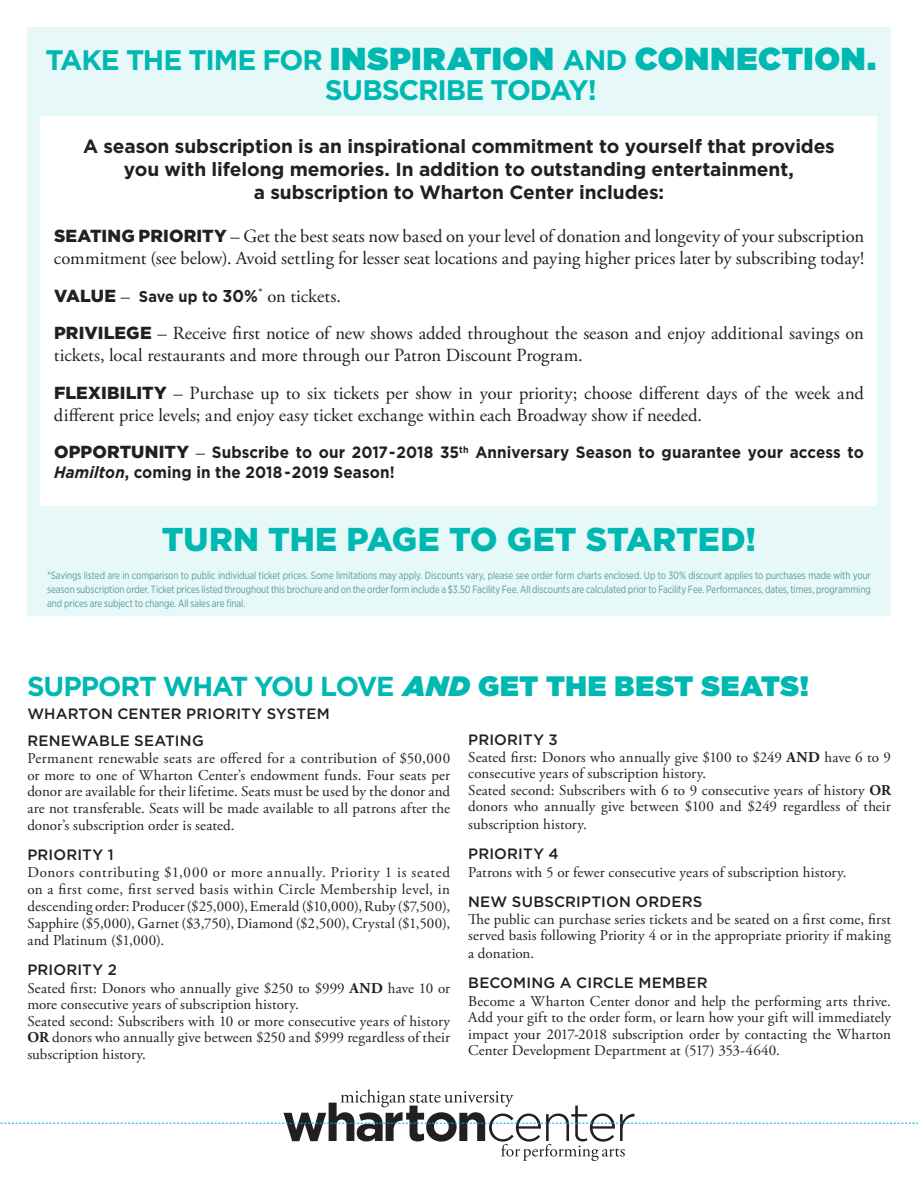
<style>
.page{position:relative;width:918px;height:1188px;background:#fff}
.page>*{position:absolute;margin:0;border:0;box-sizing:border-box;transform-origin:0 0}
.t1{font:900 33px "Gotham";color:#00b8b2}
.t2{font:900 31.65px "Gotham";letter-spacing:.025em;color:#00b8b2}
.t3{font:700 28.2px "Gotham";letter-spacing:-.04em;color:#00b8b2}
.t4{font:700 27.45px "Gotham";letter-spacing:-.04em;color:#00b8b2}
.t5{font:700 19.2px/23px "Gotham";letter-spacing:-.005em;color:#231f20;text-align:center}
.t6{font:18.6px/37.5px "Adobe Garamond Pro";color:#231f20}
.t7{font:700 16.35px/19.8px "Gotham";letter-spacing:.005em;color:#231f20;scale:.93 1}
.t8{font:15px/16.5px "Adobe Garamond Pro";letter-spacing:.005em;color:#231f20;text-align:justify}
.t9{font:500 15px/27px "Gotham";letter-spacing:.015em;color:#231f20}
.t10{font:10.5px/13.5px "Gotham Narrow";letter-spacing:-.01em;color:#539294;text-align:justify;scale:.9 1}
.s1{font-weight:700;font-size:28.2px}
.s2{font-family:"Gotham";font-weight:900;font-size:17.4px}
.s3{font-family:"Gotham";font-weight:700;font-size:15.6px}
.s4{font-family:"Gotham";font-weight:700;font-size:17.1px}
.s5{font-weight:900;font-size:17.4px}
.s6{font-family:"Adobe Garamond Pro";font-weight:400;font-size:18.6px}
.s7{font-style:italic}
.s8{font-weight:900;font-style:italic;font-size:28.05px}
.s9{font-weight:900;font-size:28.05px}
.s10{font-weight:700}
</style>
<div class="page">
<div style="left:27px;top:27px;width:864px;height:589px;background:#e6f8f7"></div>
<div style="left:40px;top:116px;width:838px;height:389px;background:#fff"></div>
<svg style="left:0;top:1089px;width:918px;height:72px"></svg>
<h2 class="t2" style="left:46px;top:36px;width:832px"><span class="s1">TAKE THE TIME FOR</span> INSPIRATION <span class="s1">AND</span> CONNECTION.</h2>
<h3 class="t3" style="left:325px;top:71px;width:273px">SUBSCRIBE TODAY!</h3>
<p class="t5" style="left:83px;top:135px;width:753px">A season subscription is an inspirational commitment to yourself that provides you with lifelong memories. In addition to outstanding entertainment,<br>a subscription to Wharton Center includes:</p>
<p class="t6" style="left:54px;top:225px;width:812px;line-height:22.2px"><span class="s2">SEATING PRIORITY</span> – Get the best seats now based on your level of donation and longevity of your subscription commitment (see below). Avoid settling for lesser seat locations and paying higher prices later by subscribing today!</p>
<p class="t6" style="left:54px;top:278px;width:812px"><span class="s2">VALUE</span> – <span class="s3">Save up to</span> <span class="s4">30%</span><sup>*</sup> on tickets.<br><span class="s2">PRIVILEGE</span> – Receive first notice of new shows added throughout the season and enjoy additional savings on</p>
<p class="t6" style="left:54px;top:337px;width:812px">tickets, local restaurants and more through our Patron Discount Program.<br><span class="s2">FLEXIBILITY</span> – Purchase up to six tickets per show in your priority; choose different days of the week and</p>
<p class="t6" style="left:54px;top:397px;width:650px">different price levels; and enjoy easy ticket exchange within each Broadway show if needed.</p>
<p class="t7" style="left:54px;top:443px;width:872px"><span class="s5">OPPORTUNITY</span> <span class="s6">–</span> Subscribe to our 2017-2018 35<sup>th</sup> Anniversary Season to guarantee your access to<br><span class="s7">Hamilton</span>, coming in the 2018-2019 Season!</p>
<h1 class="t1" style="left:162px;top:516px;width:596px">TURN THE PAGE TO GET STARTED!</h1>
<p class="t10" style="left:47px;top:569px;width:917px">*Savings listed are in comparison to public individual ticket prices. Some limitations may apply. Discounts vary, please see order form charts enclosed. Up to 30% discount applies to purchases made with your season subscription order. Ticket prices listed throughout this brochure and on the order form include a $3.50 Facility Fee. All discounts are calculated prior to Facility Fee. Performances, dates, times, programming and prices are subject to change. All sales are final.</p>
<h3 class="t4" style="left:27px;top:669px;width:783px">SUPPORT WHAT YOU LOVE <span class="s8">AND</span> <span class="s9">GET THE BEST SEATS!</span></h3>
<p class="t9" style="left:27px;top:700px;width:304px">WHARTON CENTER PRIORITY SYSTEM<br>RENEWABLE SEATING</p>
<p class="t8" style="left:27px;top:751px;width:424px">Permanent renewable seats are offered for a contribution of $50,000 or more to one of Wharton Center’s endowment funds. Four seats per donor are available for their lifetime. Seats must be used by the donor and are not transferable. Seats will be made available to all patrons after the donor’s subscription order is seated.</p>
<p class="t9" style="left:27px;top:841px;width:88px">PRIORITY 1</p>
<p class="t8" style="left:27px;top:864px;width:424px;line-height:17.1px">Donors contributing $1,000 or more annually. Priority 1 is seated on a first come, first served basis within Circle Membership level, in descending order: Producer ($25,000), Emerald ($10,000), Ruby ($7,500), Sapphire ($5,000), Garnet ($3,750), Diamond ($2,500), Crystal ($1,500), and Platinum ($1,000).</p>
<p class="t9" style="left:27px;top:956px;width:91px">PRIORITY 2</p>
<p class="t8" style="left:27px;top:980px;width:424px;text-align:left">Seated first: Donors who annually give $250 to $999 <span class="s10">AND</span> have 10 or more consecutive years of subscription history.<br>Seated second: Subscribers with 10 or more consecutive years of history <span class="s10">OR</span> donors who annually give between $250 and $999 regardless of their subscription history.</p>
<p class="t9" style="left:468px;top:726px;width:91px">PRIORITY 3</p>
<p class="t8" style="left:468px;top:749px;width:424px;text-align:left">Seated first: Donors who annually give $100 to $249 <span class="s10">AND</span> have 6 to 9 consecutive years of subscription history.<br>Seated second: Subscribers with 6 to 9 consecutive years of history <span class="s10">OR </span>donors who annually give between $100 and $249 regardless of their</p>
<p class="t8" style="left:468px;top:817px;width:120px">subscription history.</p>
<p class="t9" style="left:468px;top:840px;width:92px">PRIORITY 4</p>
<p class="t8" style="left:468px;top:864px;width:380px">Patrons with 5 or fewer consecutive years of subscription history.</p>
<p class="t9" style="left:468px;top:888px;width:236px">NEW SUBSCRIPTION ORDERS</p>
<p class="t8" style="left:468px;top:911px;width:424px">The public can purchase series tickets and be seated on a first come, first served basis following Priority 4 or in the appropriate priority if making</p>
<p class="t8" style="left:468px;top:946px;width:68px">a donation.</p>
<p class="t9" style="left:468px;top:969px;width:241px">BECOMING A CIRCLE MEMBER</p>
<p class="t8" style="left:468px;top:993px;width:424px">Become a Wharton Center donor and help the performing arts thrive.<br>Add your gift to the order form, or learn how your gift will immediately impact your 2017-2018 subscription order by contacting the Wharton Center Development Department at (517) 353-4640.</p>
</div>
